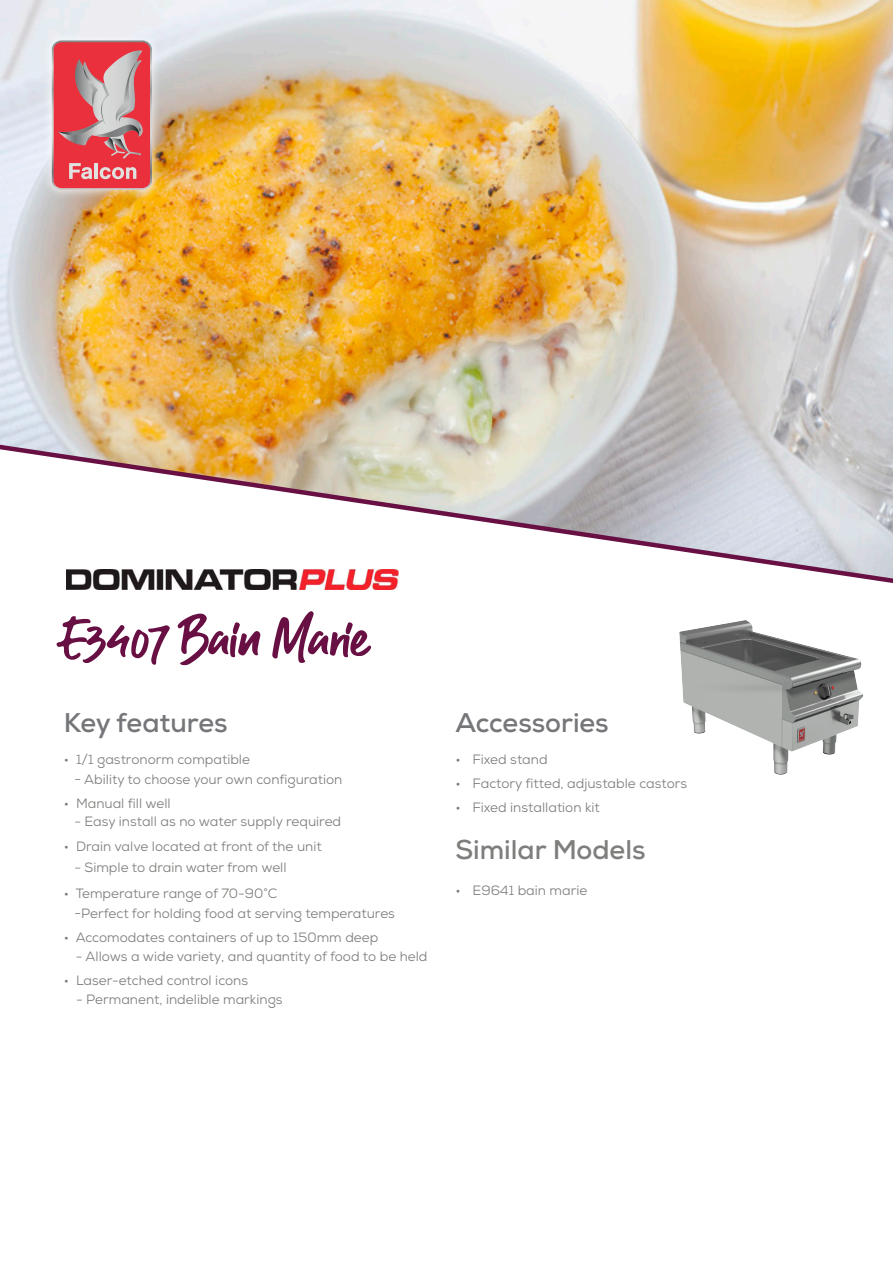
<style>
.page{position:relative;width:893px;height:1263px;background:#fff}
.page>*{position:absolute;margin:0;border:0;box-sizing:border-box;transform-origin:0 0}
.Script_Header_quote{font:57px "Guthen Bloots Personal Use";color:#681043}
.t1{font:700 27px "Nexa";color:#757679}
.Body{font:700 27px "Nexa";color:#7e7e7c}
.Body-2{font:13.5px/19.5px "Nexa";color:#7e7e7c}
</style>
<div class="page">
<img style="left:0;top:0;width:893px;height:440px">
<svg style="left:741px;top:620px;width:122px;height:155px"></svg>
<svg style="left:0;top:440px;width:893px;height:150px"></svg>
<img style="left:679px;top:621px;width:99px;height:153px">
<div style="left:42px;top:31px;width:119px;height:168px;background:#fff;opacity:.75"></div>
<svg style="left:52px;top:40px;width:100px;height:150px;background:#d7636c"></svg>
<p class="Script_Header_quote" style="left:64px;top:601px;width:307px">E3407 Bain Marie</p>
<p class="t1" style="left:64px;top:705px;width:165px">Key features</p>
<p class="Body-2" style="left:64px;top:750px;width:188px">• 1/1 gastronorm compatible</p>
<p class="Body-2" style="left:74px;top:769px;width:270px">- Ability to choose your own configuration</p>
<p class="Body-2" style="left:64px;top:793px;width:108px">• Manual fill well</p>
<p class="Body-2" style="left:74px;top:811px;width:268px">- Easy install as no water supply required</p>
<p class="Body-2" style="left:64px;top:836px;width:259px">• Drain valve located at front of the unit</p>
<p class="Body-2" style="left:74px;top:857px;width:214px">- Simple to drain water from well</p>
<p class="Body-2" style="left:74px;top:884px;width:322px;text-indent:-11px">• Temperature range of 70-90°C<br>-Perfect for holding food at serving temperatures</p>
<p class="Body-2" style="left:64px;top:927px;width:316px">• Accomodates containers of up to 150mm deep</p>
<p class="Body-2" style="left:76px;top:947px;width:353px">- Allows a wide variety, and quantity of food to be held</p>
<p class="Body-2" style="left:64px;top:970px;width:186px">• Laser-etched control icons</p>
<p class="Body-2" style="left:76px;top:990px;width:208px">- Permanent, indelible markings</p>
<p class="t1" style="left:455px;top:705px;width:155px">Accessories</p>
<p class="Body-2" style="left:455px;top:750px;width:94px">• Fixed stand</p>
<p class="Body-2" style="left:455px;top:774px;width:233px">• Factory fitted, adjustable castors</p>
<p class="Body-2" style="left:455px;top:797px;width:146px">• Fixed installation kit</p>
<p class="Body" style="left:455px;top:833px;width:192px">Similar Models</p>
<p class="Body-2" style="left:455px;top:881px;width:133px">• E9641 bain marie</p>
</div>
